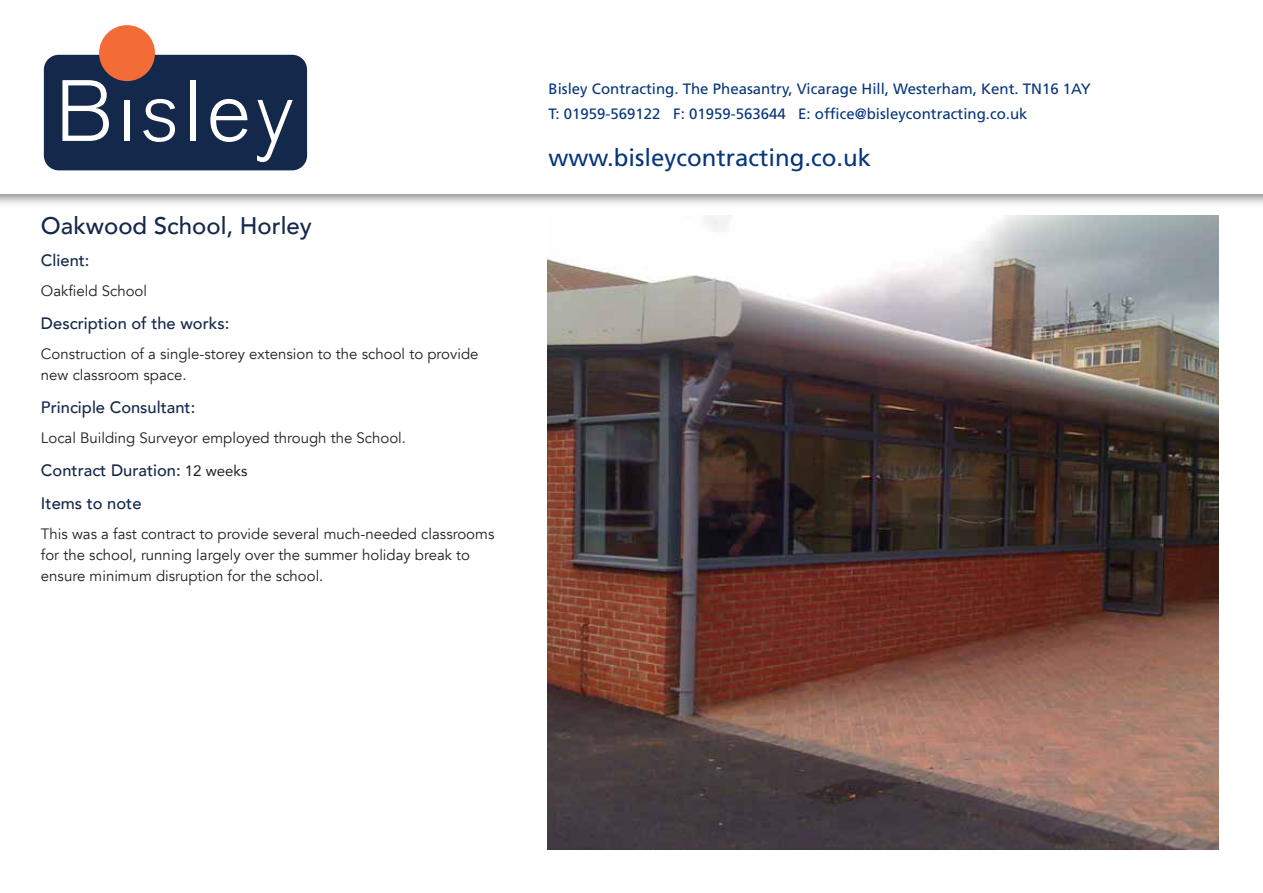
<style>
.page{position:relative;width:1263px;height:893px;background:#fff}
.page>*{position:absolute;margin:0;border:0;box-sizing:border-box;transform-origin:0 0}
.t1{font:24px "Frutiger";color:#06357a}
.t2{font:500 24px "Avenir";color:#13284b}
.t3{font:500 16.5px/33px "Avenir";color:#13284b}
.t4{font:15px/21px "Avenir";color:#231f20}
.t5{font:15px/25.5px "Frutiger";color:#06357a}
.s1{font-weight:400;font-size:15px;color:#231f20}
</style>
<div class="page">
<div style="left:44px;top:55px;width:263px;height:115px;background:#13284b;border-radius:15px"></div>
<div style="left:99px;top:25px;width:56px;height:56px;background:#f36c38;border-radius:50%"></div>
<svg style="left:62px;top:80px;width:47px;height:61px"></svg>
<div style="left:124px;top:100px;width:5px;height:41px;background:#fff"></div>
<svg style="left:143px;top:99px;width:32px;height:43px"></svg>
<div style="left:191px;top:80px;width:5px;height:61px;background:#fff"></div>
<svg style="left:210px;top:99px;width:37px;height:43px"></svg>
<svg style="left:257px;top:100px;width:36px;height:62px"></svg>
<img style="left:547px;top:216px;width:671px;height:634px">
<h1 class="t2" style="left:41px;top:205px;width:272px">Oakwood School, Horley</h1>
<p class="t3" style="left:41px;top:242px;width:50px">Client:</p>
<p class="t4" style="left:41px;top:280px;width:108px">Oakfield School</p>
<p class="t3" style="left:41px;top:305px;width:190px">Description of the works:</p>
<p class="t4" style="left:41px;top:343px;width:439px">Construction of a single-storey extension to the school to provide new classroom space.</p>
<p class="t3" style="left:41px;top:389px;width:156px">Principle Consultant:</p>
<p class="t4" style="left:41px;top:427px;width:367px">Local Building Surveyor employed through the School.</p>
<p class="t3" style="left:41px;top:452px;width:208px">Contract Duration: <span class="s1">12 weeks<br></span>Items to note</p>
<p class="t4" style="left:41px;top:523px;width:455px">This was a fast contract to provide several much-needed classrooms for the school, running largely over the summer holiday break to ensure minimum disruption for the school.</p>
<p class="t5" style="left:549px;top:75px;width:544px">Bisley Contracting. The Pheasantry, Vicarage Hill, Westerham, Kent. TN16 1AY<br>T: 01959-569122 F: 01959-563644 E: office@bisleycontracting.co.uk</p>
<h1 class="t1" style="left:549px;top:143px;width:324px">www.bisleycontracting.co.uk</h1>
</div>
